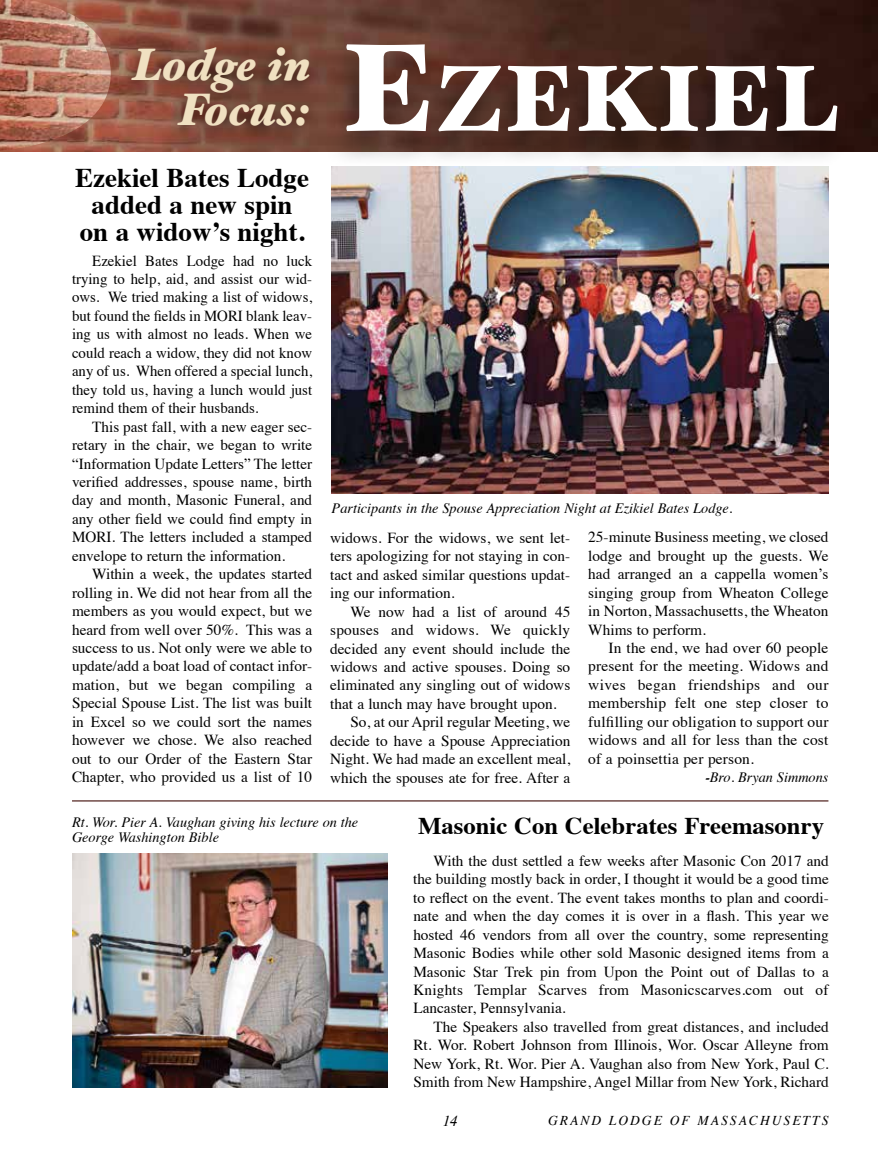
<style>
.page{position:relative;width:878px;height:1161px;background:#fff}
.page>*{position:absolute;margin:0;border:0;box-sizing:border-box;transform-origin:0 0}
.t1{font:900 93.6px "Hoefler Text";color:#fff}
.t2{font:italic 900 45.6px/45px "Hoefler Text";color:#f0e0c1;text-align:right}
.t3{font:700 27px/27px "Times";color:#000;text-align:center}
.t4{font:700 24px "Times";color:#000}
.t5{font:15.3px/18.5px "Times";color:#000;text-align:justify}
.t6{font:italic 15px "Times";color:#000}
.t7{font:italic 14.25px/15px "Times";color:#000}
.t8{font:italic 13.5px "Times";letter-spacing:.15em;color:#000}
.s1{font-size:124.8px}
.s2{font-weight:700;font-size:13.5px}
</style>
<div class="page">
<img style="left:0;top:0;width:877px;height:152px">
<img style="left:0;top:0;width:111px;height:151px">
<hr style="left:877px;top:0;width:1px;height:152px;background:#28120c">
<div style="left:118px;top:44px;width:197px;height:98px;background:#000;opacity:.35"></div>
<img style="left:72px;top:854px;width:315px;height:233px">
<img style="left:331px;top:168px;width:497px;height:325px">
<div style="left:322px;top:42px;width:527px;height:126px;background:#000;opacity:.35"></div>
<hr style="left:72px;top:800px;width:756px;height:2px;background:#714a47">
<h2 class="t2" style="left:133px;top:41px;width:179px">Lodge in<br>Focus:</h2>
<h1 class="t1" style="left:341px;top:43px;width:500px"><span class="s1">E</span>ZEKIEL</h1>
<h3 class="t3" style="left:75px;top:162px;width:235px">Ezekiel Bates Lodge added a new spin on a widow’s night.</h3>
<p class="t5" style="left:72px;top:250px;width:242px;text-indent:20px">Ezekiel Bates Lodge had no luck trying to help, aid, and assist our wid&shy;ows. We tried making a list of widows, but found the fields in MORI blank leav&shy;ing us with almost no leads. When we could reach a widow, they did not know any of us. When offered a special lunch, they told us, having a lunch would just remind them of their husbands.</p>
<p class="t5" style="left:72px;top:416px;width:242px;text-indent:20px">This past fall, with a new eager sec&shy;retary in the chair, we began to write “Information Update Letters” The letter verified addresses, spouse name, birth day and month, Masonic Funeral, and any other field we could find empty in MORI. The letters included a stamped envelope to return the information.</p>
<p class="t5" style="left:72px;top:564px;width:242px;text-indent:20px">Within a week, the updates started rolling in. We did not hear from all the members as you would expect, but we heard from well over 50%. This was a success to us. Not only were we able to update/add a boat load of contact infor&shy;mation, but we began compiling a Special Spouse List. The list was built in Excel so we could sort the names however we chose. We also reached out to our Order of the Eastern Star Chapter, who provided us a list of 10</p>
<p class="t7" style="left:331px;top:500px;width:402px">Participants in the Spouse Appreciation Night at Ezikiel Bates Lodge.</p>
<p class="t5" style="left:588px;top:527px;width:242px">25-minute Business meeting, we closed lodge and brought up the guests. We had arranged an a cappella women’s singing group from Wheaton College in Norton, Massachusetts, the Wheaton Whims to perform.</p>
<p class="t5" style="left:588px;top:637px;width:242px;text-indent:20px">In the end, we had over 60 people present for the meeting. Widows and wives began friendships and our membership felt one step closer to fulfilling our obligation to support our widows and all for less than the cost of a poinsettia per person.</p>
<p class="t7" style="left:705px;top:769px;width:125px"><span class="s2">-</span>Bro. Bryan Simmons</p>
<h3 class="t4" style="left:418px;top:803px;width:407px">Masonic Con Celebrates Freemasonry</h3>
<p class="t5" style="left:413px;top:850px;width:417px;text-indent:20px">With the dust settled a few weeks after Masonic Con 2017 and the building mostly back in order, I thought it would be a good time to reflect on the event. The event takes months to plan and coordi&shy;nate and when the day comes it is over in a flash. This year we hosted 46 vendors from all over the country, some representing Masonic Bodies while other sold Masonic designed items from a Masonic Star Trek pin from Upon the Point out of Dallas to a Knights Templar Scarves from Masonicscarves.com out of Lancaster, Pennsylvania.</p>
<p class="t5" style="left:413px;top:1016px;width:417px;text-indent:20px">The Speakers also travelled from great distances, and included Rt. Wor. Robert Johnson from Illinois, Wor. Oscar Alleyne from New York, Rt. Wor. Pier A. Vaughan also from New York, Paul C.<br>Smith from New Hampshire, Angel Millar from New York, Richard</p>
<p class="t5" style="left:330px;top:527px;width:241px">widows. For the widows, we sent let&shy;ters apologizing for not staying in con&shy;tact and asked similar questions updat&shy;ing our information.</p>
<p class="t5" style="left:350px;top:601px;width:221px">We now had a list of around 45</p>
<p class="t5" style="left:330px;top:619px;width:241px">spouses and widows. We quickly</p>
<p class="t5" style="left:330px;top:638px;width:242px">decided any event should include the</p>
<p class="t5" style="left:330px;top:656px;width:242px">widows and active spouses. Doing so</p>
<p class="t5" style="left:330px;top:675px;width:242px">eliminated any singling out of widows</p>
<p class="t5" style="left:330px;top:693px;width:228px">that a lunch may have brought upon.</p>
<p class="t5" style="left:350px;top:712px;width:221px">So, at our April regular Meeting, we</p>
<p class="t5" style="left:330px;top:730px;width:242px">decide to have a Spouse Appreciation</p>
<p class="t5" style="left:330px;top:749px;width:242px">Night. We had made an excellent meal,</p>
<p class="t5" style="left:330px;top:767px;width:242px">which the spouses ate for free. After a</p>
<p class="t7" style="left:72px;top:814px;width:288px">Rt. Wor. Pier A. Vaughan giving his lecture on the<br>George Washington Bible</p>
<p class="t6" style="left:442px;top:1108px;width:16px">14</p>
<p class="t8" style="left:548px;top:1109px;width:282px">GRAND LODGE OF MASSACHUSETTS</p>
</div>
